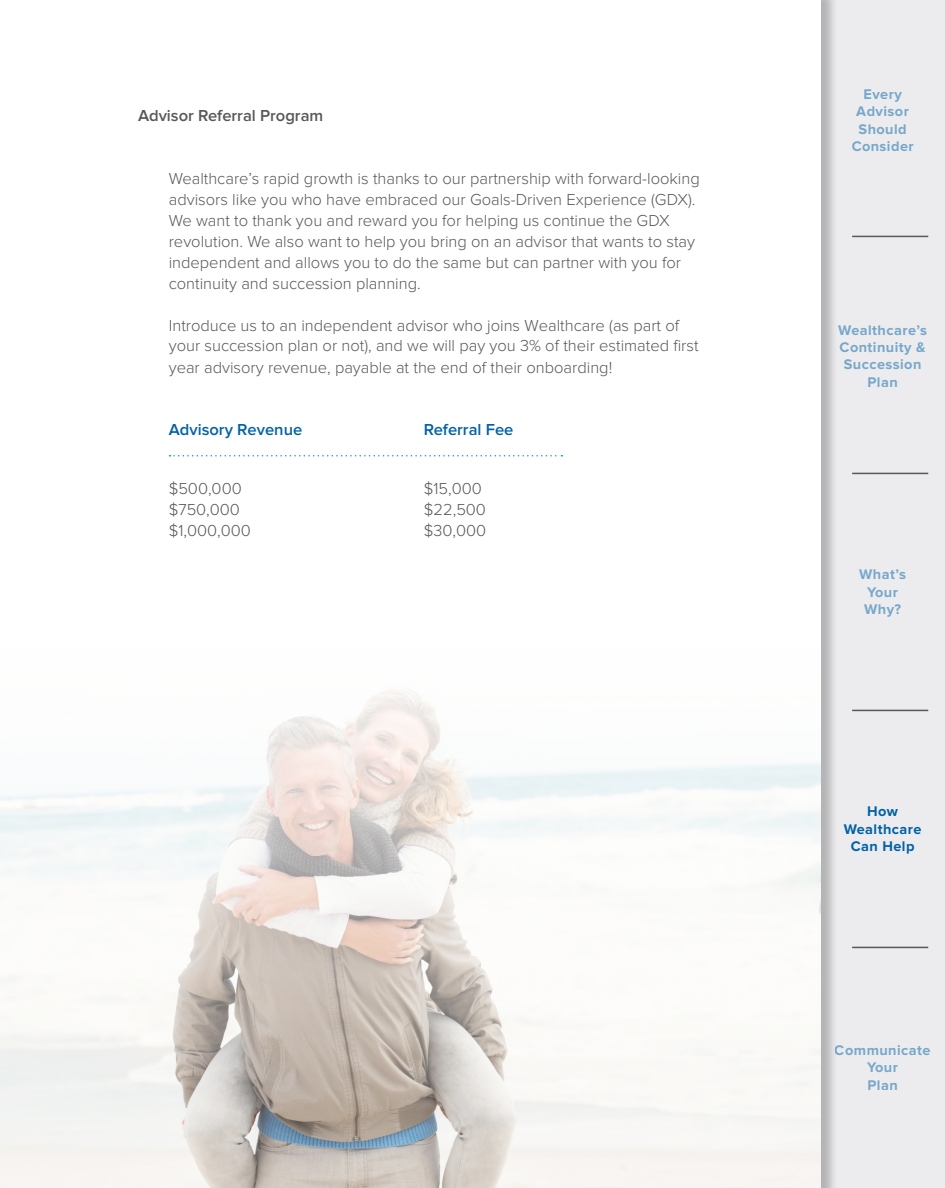
<style>
.page{position:relative;width:945px;height:1188px;background:#ececee}
.page>*{position:absolute;margin:0;border:0;box-sizing:border-box;transform-origin:0 0}
.t1{font:300 16.5px/21px "Proxima Nova";color:#57585a}
.t2{font:600 16.5px "Proxima Nova";color:#0162a7}
.t3{font:600 16.5px "Proxima Nova";color:#57585a}
.t4{font:700 14.55px/17.4px "Proxima Nova";letter-spacing:.03em;color:#0162a7;text-align:center}
</style>
<div class="page">
<div style="left:0;top:0;width:838px;height:1188px;background:#231f20;opacity:.15"></div>
<div style="left:0;top:0;width:820px;height:1188px;background:#fff"></div>
<img style="left:0;top:689px;width:820px;height:499px">
<svg style="left:169px;top:455px;width:393px;height:2px"></svg>
<hr style="left:852px;top:947px;width:76px;height:1px;background:#57585a">
<hr style="left:852px;top:710px;width:76px;height:1px;background:#57585a">
<hr style="left:852px;top:473px;width:76px;height:1px;background:#57585a">
<hr style="left:852px;top:236px;width:76px;height:1px;background:#57585a">
<p class="t3" style="left:138px;top:108px;width:187px">Advisor Referral Program</p>
<p class="t1" style="left:169px;top:168px;width:533px">Wealthcare’s rapid growth is thanks to our partnership with forward-looking advisors like you who have embraced our Goals-Driven Experience (GDX).<br>We want to thank you and reward you for helping us continue the GDX revolution. We also want to help you bring on an advisor that wants to stay independent and allows you to do the same but can partner with you for continuity and succession planning.</p>
<p class="t1" style="left:169px;top:315px;width:531px">Introduce us to an independent advisor who joins Wealthcare (as part of your succession plan or not), and we will pay you 3% of their estimated first year advisory revenue, payable at the end of their onboarding!</p>
<p class="t2" style="left:169px;top:420px;width:135px">Advisory Revenue</p>
<p class="t1" style="left:169px;top:479px;width:75px">$500,000</p>
<p class="t1" style="left:169px;top:500px;width:73px">$750,000</p>
<p class="t1" style="left:169px;top:521px;width:84px">$1,000,000</p>
<p class="t2" style="left:424px;top:422px;width:91px">Referral Fee</p>
<p class="t1" style="left:424px;top:479px;width:60px">$15,000</p>
<p class="t1" style="left:424px;top:500px;width:64px">$22,500</p>
<p class="t1" style="left:424px;top:521px;width:64px">$30,000</p>
<p class="t4" style="left:852px;top:86px;width:64px">Every<br>Advisor<br>Should<br>Consider</p>
<p class="t4" style="left:838px;top:322px;width:90px">Wealthcare’s<br>Continuity &amp;<br>Succession<br>Plan</p>
<p class="t4" style="left:859px;top:567px;width:48px">What’s<br>Your<br>Why?</p>
<p class="t4" style="left:844px;top:804px;width:79px">How<br>Wealthcare<br>Can Help</p>
<p class="t4" style="left:835px;top:1042px;width:97px">Communicate<br>Your<br>Plan</p>
</div>
